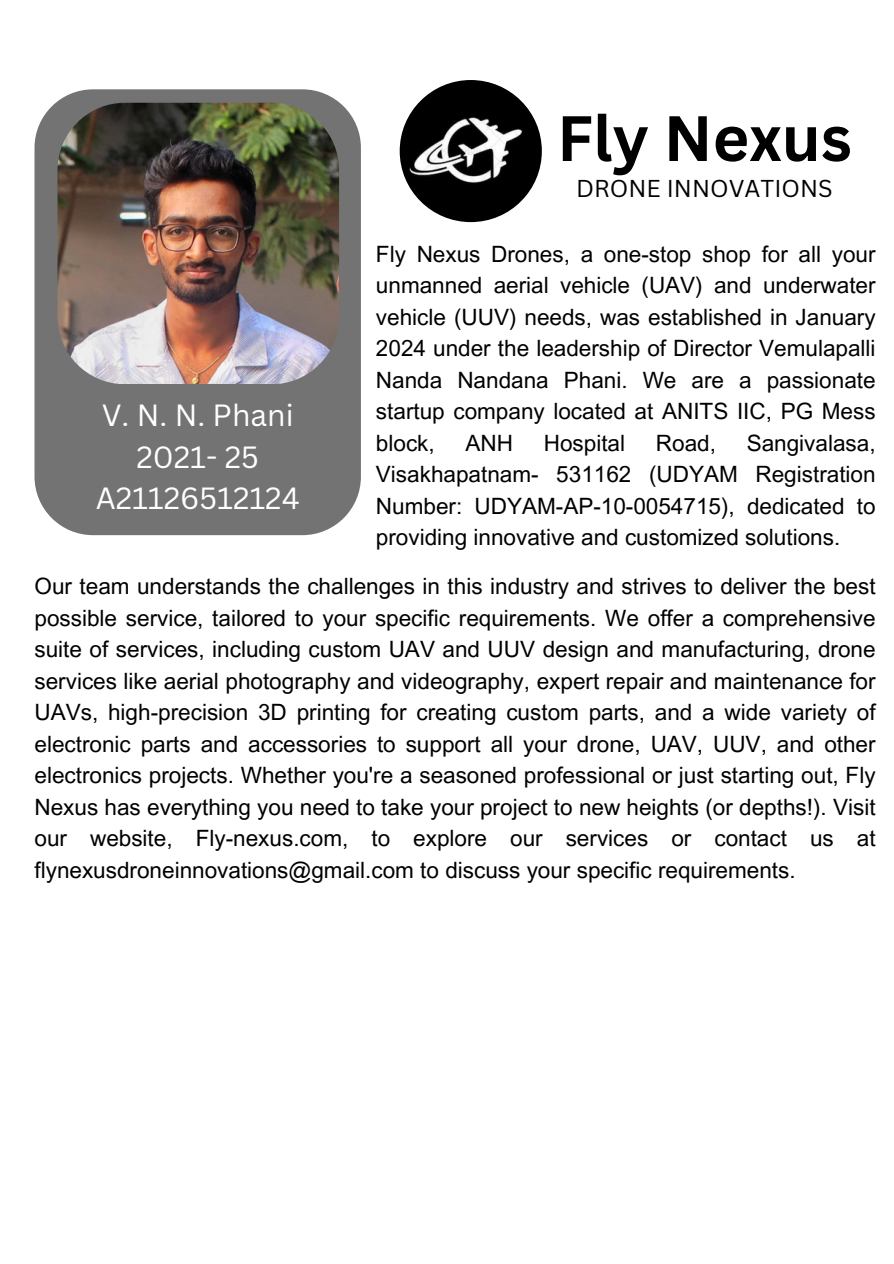
<style>
.page{position:relative;width:894px;height:1264px;background:#fff}
.page>*{position:absolute;margin:0;border:0;box-sizing:border-box;transform-origin:0 0}
.t1{font:700 62.55px "Canva Sans";color:#000}
.t2{font:29.85px/41.2px "Canva Sans";color:#fff;text-align:center}
.t3{font:23.7px "Canva Sans";color:#000}
.t4{font:22.5px/31.5px "Arial MT Pro";color:#000;text-align:justify}
</style>
<div class="page">
<img style="left:399px;top:80px;width:142px;height:142px;border-radius:50%">
<div style="left:34px;top:89px;width:327px;height:446px;background:#737373;border-radius:58px"></div>
<img style="left:57px;top:103px;width:282px;height:280px;border-radius:67px">
<h3 class="t2" style="left:96px;top:394px;width:205px">V. N. N. Phani<br>2021- 25<br>A21126512124</h3>
<h2 class="t1" style="left:557px;top:94px;width:296px">Fly Nexus</h2>
<p class="t3" style="left:576px;top:171px;width:258px">DRONE INNOVATIONS</p>
<p class="t4" style="left:376px;top:241px;width:501px">Fly Nexus Drones, a one-stop shop for all your unmanned aerial vehicle (UAV) and underwater vehicle (UUV) needs, was established in January 2024 under the leadership of Director Vemulapalli Nanda Nandana Phani. We are a passionate startup company located at ANITS IIC, PG Mess block,</p>
<p class="t4" style="left:376px;top:430px;width:501px;text-indent:370px">Sangivalasa, Visakhapatnam- 531162 (UDYAM Registration Number: UDYAM-AP-10-0054715), dedicated to providing innovative and customized solutions.</p>
<p class="t4" style="left:465px;top:430px;width:49px">ANH</p>
<p class="t4" style="left:543px;top:430px;width:83px">Hospital</p>
<p class="t4" style="left:655px;top:430px;width:62px">Road,</p>
<p class="t4" style="left:34px;top:573px;width:842px">Our team understands the challenges in this industry and strives to deliver the best possible service, tailored to your specific requirements. We offer a comprehensive suite of services, including custom UAV and UUV design and manufacturing, drone services like aerial photography and videography, expert repair and maintenance for UAVs, high-precision 3D printing for creating custom parts, and a wide variety of electronic parts and accessories to support all your drone, UAV, UUV, and other electronics projects. Whether you're a seasoned professional or just starting out, Fly Nexus has everything you need to take your project to new heights (or depths!). Visit our website, Fly-nexus.com, to explore our services or contact us at flynexusdroneinnovations@gmail.com to discuss your specific requirements.</p>
</div>
